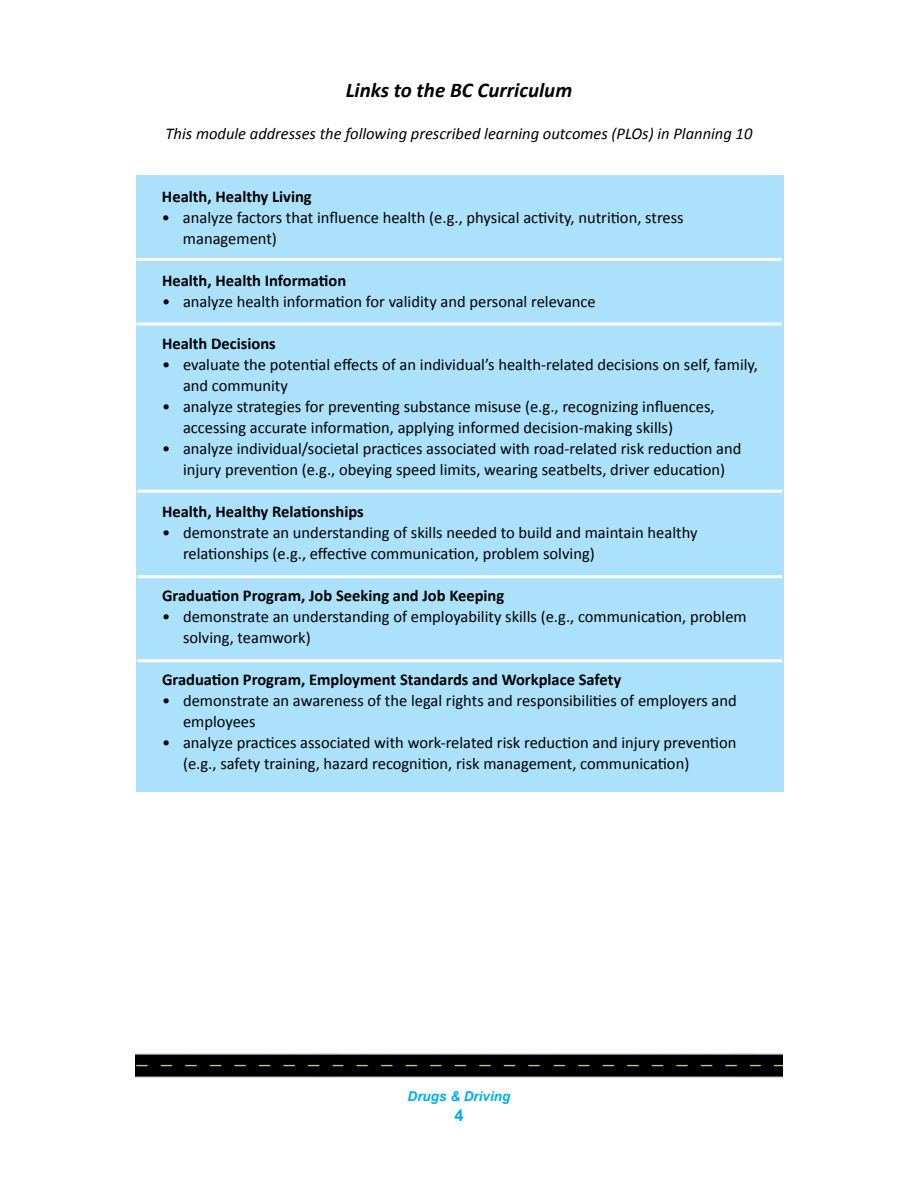
<style>
.page{position:relative;width:918px;height:1188px;background:#fff}
.page>*{position:absolute;margin:0;border:0;box-sizing:border-box;transform-origin:0 0}
.t1{font:italic 700 21px "Calibri";color:#000}
.t2{font:16.5px/21px "Calibri";color:#000}
.t3{font:700 16.5px "Calibri";color:#000}
.t4{font:italic 16.5px "Calibri";color:#000}
.t5{font:italic 700 13.5px "Arial";color:#00aeef}
</style>
<div class="page">
<img style="left:135px;top:1053px;width:648px;height:24px">
<div style="left:136px;top:176px;width:648px;height:616px;background:#abe1fa"></div>
<hr style="left:136px;top:258px;width:646px;height:3px;background:#fff">
<svg style="left:136px;top:322px;width:646px;height:4px;background:#e9f7fd"></svg>
<hr style="left:137px;top:490px;width:645px;height:3px;background:#fff">
<hr style="left:137px;top:575px;width:645px;height:3px;background:#fff">
<hr style="left:137px;top:659px;width:645px;height:3px;background:#fff">
<p class="t1" style="left:346px;top:77px;width:228px">Links to the BC Curriculum</p>
<p class="t4" style="left:166px;top:123px;width:588px">This module addresses the following prescribed learning outcomes (PLOs) in Planning 10</p>
<p class="t3" style="left:162px;top:186px;width:151px">Health, Healthy Living</p>
<p class="t2" style="left:183px;top:206px;width:502px;text-indent:-21px">• analyze factors that influence health (e.g., physical activity, nutrition, stress management)</p>
<p class="t3" style="left:162px;top:270px;width:186px">Health, Health Information</p>
<p class="t2" style="left:162px;top:290px;width:435px">• analyze health information for validity and personal relevance</p>
<p class="t3" style="left:162px;top:333px;width:115px">Health Decisions</p>
<p class="t2" style="left:183px;top:353px;width:577px;text-indent:-21px">• evaluate the potential effects of an individual’s health-related decisions on self, family, and community</p>
<p class="t2" style="left:183px;top:395px;width:533px;text-indent:-21px">• analyze strategies for preventing substance misuse (e.g., recognizing influences, accessing accurate information, applying informed decision-making skills)</p>
<p class="t2" style="left:162px;top:437px;width:581px;text-align:center">• analyze individual/societal practices associated with road-related risk reduction and injury prevention (e.g., obeying speed limits, wearing seatbelts, driver education)</p>
<p class="t3" style="left:162px;top:501px;width:203px">Health, Healthy Relationships</p>
<p class="t2" style="left:183px;top:521px;width:516px;text-indent:-21px">• demonstrate an understanding of skills needed to build and maintain healthy relationships (e.g., effective communication, problem solving)</p>
<p class="t3" style="left:162px;top:585px;width:344px">Graduation Program, Job Seeking and Job Keeping</p>
<p class="t2" style="left:183px;top:605px;width:565px;text-indent:-21px">• demonstrate an understanding of employability skills (e.g., communication, problem solving, teamwork)</p>
<p class="t3" style="left:162px;top:669px;width:461px">Graduation Program, Employment Standards and Workplace Safety</p>
<p class="t2" style="left:183px;top:689px;width:555px;text-indent:-21px">• demonstrate an awareness of the legal rights and responsibilities of employers and employees</p>
<p class="t2" style="left:183px;top:731px;width:555px;text-indent:-21px">• analyze practices associated with work-related risk reduction and injury prevention (e.g., safety training, hazard recognition, risk management, communication)</p>
<p class="t5" style="left:408px;top:1088px;width:104px">Drugs &amp; Driving</p>
</div>
